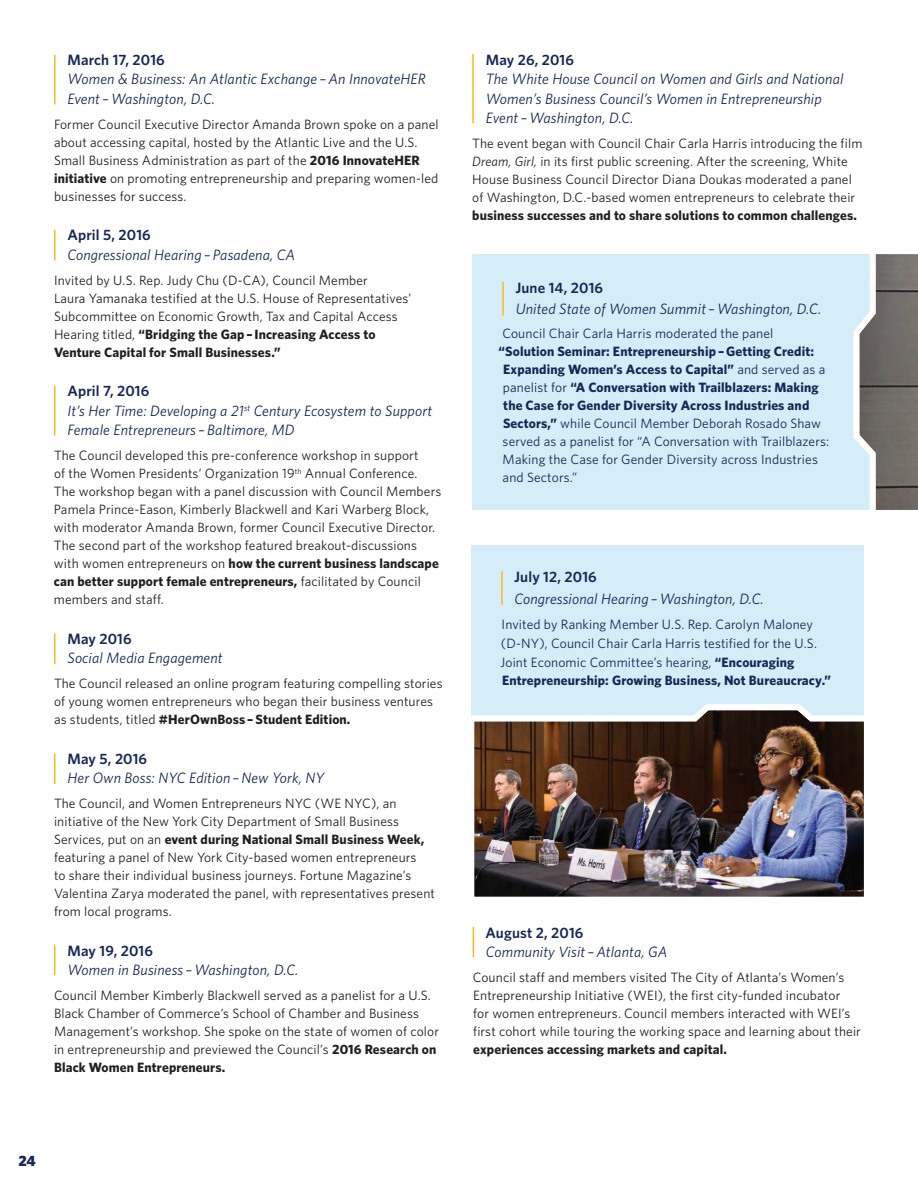
<style>
.page{position:relative;width:918px;height:1188px;background:#fff}
.page>*{position:absolute;margin:0;border:0;box-sizing:border-box;transform-origin:0 0}
.t1{font:italic 15px/19.5px "Whitney";letter-spacing:.01em;color:#172756}
.t2{font:900 15px "Whitney";color:#172756}
.t3{font:13.5px/18px "Whitney";letter-spacing:.01em;color:#231f20}
.t4{font:13.5px/18.5px "Whitney";letter-spacing:.01em;color:#172756}
.t5{font:700 13.5px "Whitney";letter-spacing:.01em;color:#172756}
.s1{font-weight:600;font-style:normal}
.s2{font-weight:700}
.s3{font-style:italic}
.s4{font-weight:400}
</style>
<div class="page">
<div style="left:472px;top:545px;width:392px;height:192px;background:#d5edf8"></div>
<img style="left:471px;top:699px;width:393px;height:198px">
<hr style="left:501px;top:571px;width:2px;height:34px;background:#ffb620">
<div style="left:473px;top:254px;width:445px;height:256px;background:#d5edf8"></div>
<svg style="left:853px;top:254px;width:65px;height:256px;background:#898987"></svg>
<hr style="left:502px;top:282px;width:2px;height:34px;background:#ffb620">
<hr style="left:54px;top:55px;width:2px;height:50px;background:#ffb620">
<hr style="left:54px;top:230px;width:2px;height:30px;background:#ffb620">
<hr style="left:54px;top:386px;width:2px;height:49px;background:#ffb620">
<hr style="left:54px;top:634px;width:2px;height:30px;background:#ffb620">
<hr style="left:54px;top:754px;width:2px;height:30px;background:#ffb620">
<hr style="left:54px;top:945px;width:2px;height:30px;background:#ffb620">
<hr style="left:473px;top:927px;width:1px;height:30px;background:#ffb620">
<hr style="left:472px;top:54px;width:2px;height:69px;background:#ffb620">
<p class="t1" style="left:68px;top:50px;width:360px"><span class="s1">March 17, 2016<br></span>Women &amp; Business: An Atlantic Exchange – An InnovateHER<br>Event – Washington, D.C.</p>
<p class="t3" style="left:54px;top:115px;width:386px">Former Council Executive Director Amanda Brown spoke on a panel about accessing capital, hosted by the Atlantic Live and the U.S.<br>Small Business Administration as part of the <span class="s2">2016 InnovateHER initiative</span> on promoting entrepreneurship and preparing women-led businesses for success.</p>
<p class="t1" style="left:68px;top:225px;width:229px"><span class="s1">April 5, 2016<br></span>Congressional Hearing – Pasadena, CA</p>
<p class="t3" style="left:54px;top:271px;width:359px">Invited by U.S. Rep. Judy Chu (D-CA), Council Member<br>Laura Yamanaka testified at the U.S. House of Representatives’ Subcommittee on Economic Growth, Tax and Capital Access Hearing titled, <span class="s2">“Bridging the Gap – Increasing Access to Venture Capital for Small Businesses.”</span></p>
<p class="t1" style="left:68px;top:381px;width:366px"><span class="s1">April 7, 2016<br></span>It’s Her Time: Developing a 21<sup>st</sup> Century Ecosystem to Support<br>Female Entrepreneurs – Baltimore, MD</p>
<p class="t3" style="left:54px;top:446px;width:389px">The Council developed this pre-conference workshop in support<br>of the Women Presidents’ Organization 19<sup>th</sup> Annual Conference.<br>The workshop began with a panel discussion with Council Members Pamela Prince-Eason, Kimberly Blackwell and Kari Warberg Block, with moderator Amanda Brown, former Council Executive Director.<br>The second part of the workshop featured breakout-discussions with women entrepreneurs on <span class="s2">how the current business landscape can better support female entrepreneurs,</span> facilitated by Council members and staff.</p>
<p class="t1" style="left:68px;top:629px;width:157px"><span class="s1">May 2016<br></span>Social Media Engagement</p>
<p class="t3" style="left:54px;top:674px;width:390px">The Council released an online program featuring compelling stories of young women entrepreneurs who began their business ventures as students, titled <span class="s2">#HerOwnBoss – Student Edition.</span></p>
<p class="t1" style="left:68px;top:749px;width:258px"><span class="s1">May 5, 2016<br></span>Her Own Boss: NYC Edition – New York, NY</p>
<p class="t3" style="left:54px;top:794px;width:382px">The Council, and Women Entrepreneurs NYC (WE NYC), an initiative of the New York City Department of Small Business Services, put on an <span class="s2">event during National Small Business Week, </span>featuring a panel of New York City-based women entrepreneurs<br>to share their individual business journeys. Fortune Magazine’s Valentina Zarya moderated the panel, with representatives present from local programs.</p>
<p class="t1" style="left:68px;top:941px;width:232px"><span class="s1">May 19, 2016<br></span>Women in Business – Washington, D.C.</p>
<p class="t3" style="left:54px;top:986px;width:387px">Council Member Kimberly Blackwell served as a panelist for a U.S.<br>Black Chamber of Commerce’s School of Chamber and Business Management’s workshop. She spoke on the state of women of color in entrepreneurship and previewed the Council’s <span class="s2">2016 Research on Black Women Entrepreneurs.</span></p>
<p class="t1" style="left:486px;top:50px;width:359px"><span class="s1">May 26, 2016<br></span>The White House Council on Women and Girls and National Women’s Business Council’s Women in Entrepreneurship Event – Washington, D.C.</p>
<p class="t3" style="left:472px;top:134px;width:392px">The event began with Council Chair Carla Harris introducing the film <span class="s3">Dream, Girl,</span> in its first public screening. After the screening, White House Business Council Director Diana Doukas moderated a panel of Washington, D.C.-based women entrepreneurs to celebrate their <span class="s2">business successes and to share solutions to common challenges.</span></p>
<p class="t1" style="left:515px;top:277px;width:307px;line-height:21px"><span class="s1">June 14, 2016<br></span>United State of Women Summit – Washington, D.C.</p>
<p class="t4" style="left:502px;top:324px;width:272px">Council Chair Carla Harris moderated the panel</p>
<p class="t5" style="left:499px;top:343px;width:317px">“Solution Seminar: Entrepreneurship – Getting Credit:</p>
<p class="t5" style="left:503px;top:361px;width:324px">Expanding Women’s Access to Capital” <span class="s4">and served as a</span></p>
<p class="t5" style="left:503px;top:379px;width:318px"><span class="s4">panelist for</span> “A Conversation with Trailblazers: Making</p>
<p class="t5" style="left:503px;top:397px;width:308px">the Case for Gender Diversity Across Industries and</p>
<p class="t4" style="left:503px;top:414px;width:320px"><span class="s2">Sectors,”</span> while Council Member Deborah Rosado Shaw</p>
<p class="t4" style="left:503px;top:432px;width:328px">served as a panelist for “A Conversation with Trailblazers:</p>
<p class="t4" style="left:503px;top:450px;width:317px">Making the Case for Gender Diversity across Industries</p>
<p class="t4" style="left:503px;top:468px;width:76px">and Sectors.”</p>
<p class="t1" style="left:514px;top:566px;width:251px;line-height:21.3px"><span class="s1">July 12, 2016<br></span>Congressional Hearing – Washington, D.C.</p>
<p class="t4" style="left:500px;top:615px;width:332px">Invited by Ranking Member U.S. Rep. Carolyn Maloney (D-NY), Council Chair Carla Harris testified for the U.S.<br>Joint Economic Committee’s hearing, <span class="s2">“Encouraging Entrepreneurship: Growing Business, Not Bureaucracy.”</span></p>
<p class="t1" style="left:485px;top:922px;width:184px"><span class="s1">August 2, 2016<br></span>Community Visit – Atlanta, GA</p>
<p class="t3" style="left:473px;top:968px;width:390px">Council staff and members visited The City of Atlanta’s Women’s Entrepreneurship Initiative (WEI), the first city-funded incubator<br>for women entrepreneurs. Council members interacted with WEI’s first cohort while touring the working space and learning about their <span class="s2">experiences accessing markets and capital.</span></p>
<p class="t2" style="left:18px;top:1152px;width:19px">24</p>
</div>
